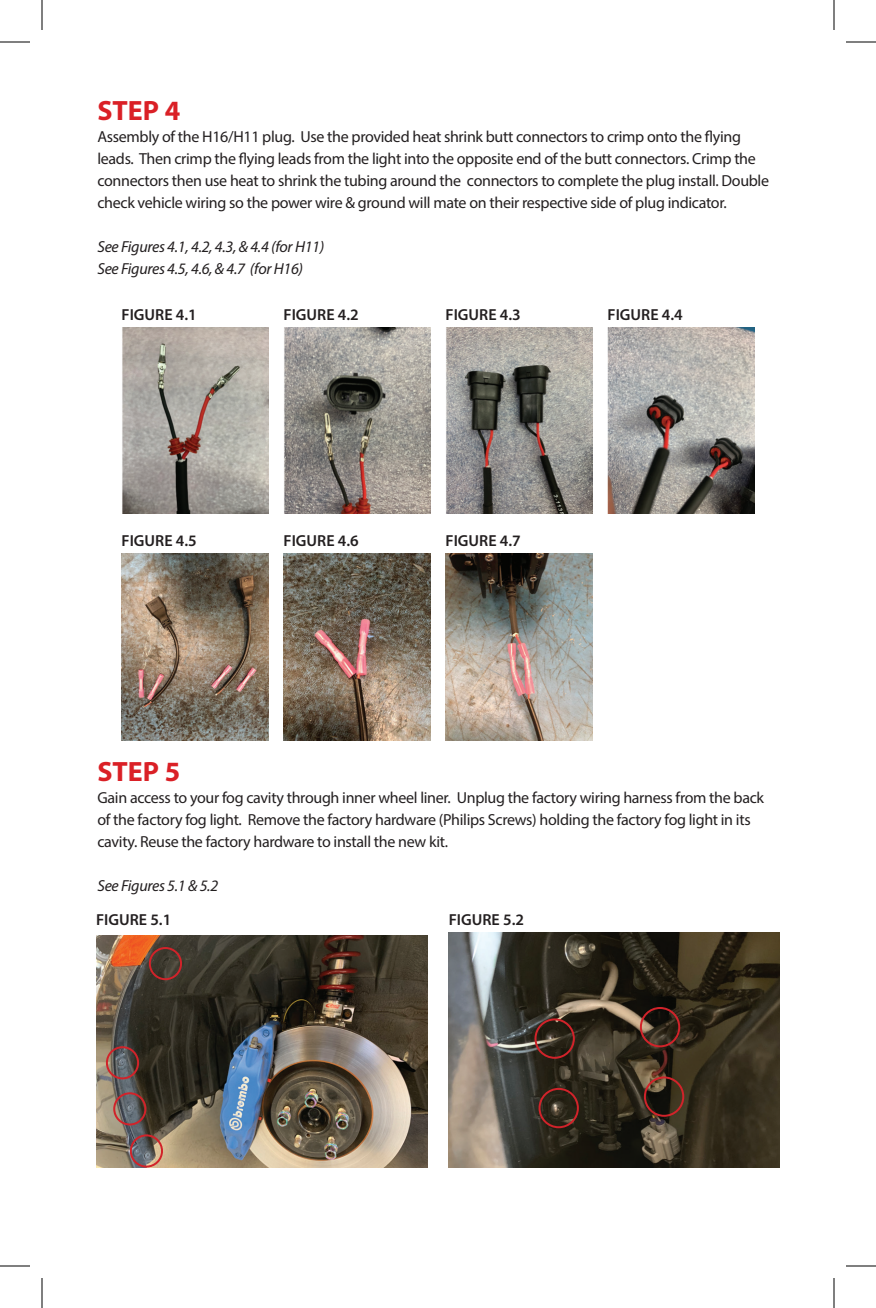
<style>
.page{position:relative;width:876px;height:1308px;background:#fff}
.page>*{position:absolute;margin:0;border:0;box-sizing:border-box;transform-origin:0 0}
.t1{font:700 28px "Myriad Pro";color:#da2026}
.t2{font:16px/22px "Myriad Pro";letter-spacing:-.02em;color:#231f20}
.t3{font:600 16px "Myriad Pro";color:#231f20}
.t4{font:italic 16px/22px "Myriad Pro";letter-spacing:-.02em;color:#231f20}
</style>
<div class="page">
<img style="left:122px;top:327px;width:146px;height:187px">
<img style="left:122px;top:554px;width:146px;height:186px">
<img style="left:284px;top:327px;width:146px;height:187px">
<img style="left:284px;top:554px;width:146px;height:186px">
<img style="left:446px;top:327px;width:146px;height:187px">
<img style="left:446px;top:554px;width:146px;height:186px">
<img style="left:608px;top:327px;width:146px;height:187px">
<img style="left:96px;top:936px;width:331px;height:232px">
<img style="left:449px;top:932px;width:331px;height:236px">
<div style="left:106px;top:1046px;width:33px;height:33px;border:2px solid #d1232a;border-radius:50%"></div>
<div style="left:113px;top:1092px;width:33px;height:34px;border:2px solid #d1232a;border-radius:50%"></div>
<div style="left:149px;top:947px;width:33px;height:33px;border:2px solid #d1232a;border-radius:50%"></div>
<div style="left:130px;top:1134px;width:33px;height:34px;border:2px solid #d1232a;border-radius:50%"></div>
<div style="left:539px;top:1088px;width:40px;height:40px;border:2px solid #d1232a;border-radius:50%"></div>
<div style="left:644px;top:1076px;width:40px;height:41px;border:2px solid #d1232a;border-radius:50%"></div>
<div style="left:535px;top:1018px;width:40px;height:41px;border:2px solid #d1232a;border-radius:50%"></div>
<div style="left:640px;top:1007px;width:40px;height:40px;border:2px solid #d1232a;border-radius:50%"></div>
<hr style="left:0;top:42px;width:30px;height:1px;background:#000">
<hr style="left:846px;top:42px;width:30px;height:1px;background:#000">
<hr style="left:0;top:1266px;width:30px;height:1px;background:#000">
<hr style="left:846px;top:1266px;width:30px;height:1px;background:#000">
<hr style="left:42px;top:0;width:1px;height:30px;background:#000">
<hr style="left:42px;top:1278px;width:1px;height:30px;background:#000">
<hr style="left:834px;top:0;width:1px;height:30px;background:#000">
<hr style="left:834px;top:1278px;width:1px;height:30px;background:#000">
<h1 class="t1" style="left:97px;top:93px;width:84px">STEP 4</h1>
<p class="t2" style="left:97px;top:126px;width:673px">Assembly of the H16/H11 plug. Use the provided heat shrink butt connectors to crimp onto the flying leads. Then crimp the flying leads from the light into the opposite end of the butt connectors. Crimp the connectors then use heat to shrink the tubing around the connectors to complete the plug install. Double check vehicle wiring so the power wire &amp; ground will mate on their respective side of plug indicator.</p>
<p class="t4" style="left:97px;top:236px;width:228px">See Figures 4.1, 4.2, 4.3, &amp; 4.4 (for H11)<br>See Figures 4.5, 4.6, &amp; 4.7 (for H16)</p>
<p class="t3" style="left:122px;top:304px;width:77px">FIGURE 4.1</p>
<p class="t3" style="left:122px;top:530px;width:77px">FIGURE 4.5</p>
<p class="t3" style="left:284px;top:304px;width:77px">FIGURE 4.2</p>
<p class="t3" style="left:284px;top:530px;width:77px">FIGURE 4.6</p>
<p class="t3" style="left:446px;top:304px;width:77px">FIGURE 4.3</p>
<p class="t3" style="left:446px;top:530px;width:77px">FIGURE 4.7</p>
<p class="t3" style="left:608px;top:304px;width:77px">FIGURE 4.4</p>
<h1 class="t1" style="left:97px;top:754px;width:84px">STEP 5</h1>
<p class="t2" style="left:97px;top:787px;width:668px">Gain access to your fog cavity through inner wheel liner. Unplug the factory wiring harness from the back of the factory fog light. Remove the factory hardware (Philips Screws) holding the factory fog light in its cavity. Reuse the factory hardware to install the new kit.</p>
<p class="t4" style="left:97px;top:875px;width:122px">See Figures 5.1 &amp; 5.2</p>
<p class="t3" style="left:96px;top:909px;width:77px">FIGURE 5.1</p>
<p class="t3" style="left:449px;top:909px;width:77px">FIGURE 5.2</p>
</div>
